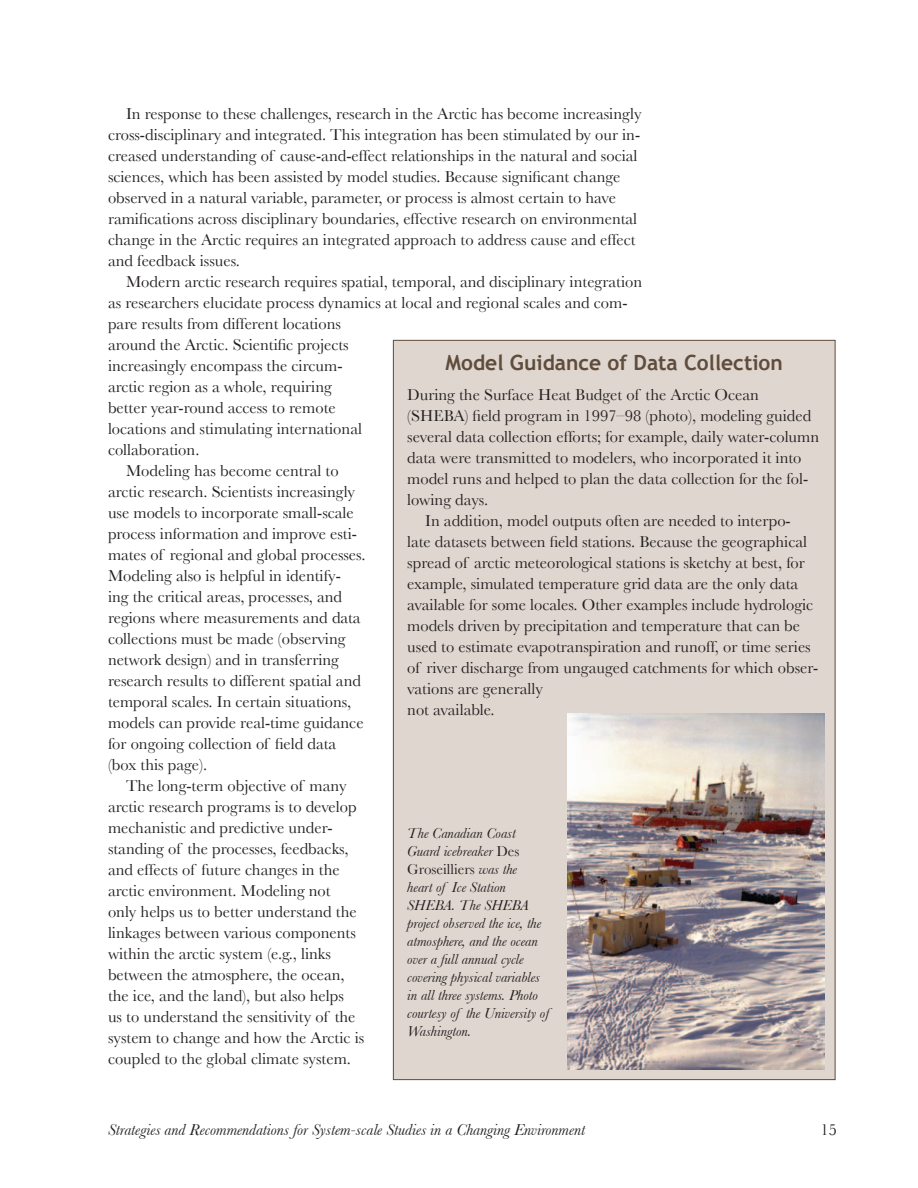
<style>
.page{position:relative;width:918px;height:1188px;background:#fff}
.page>*{position:absolute;margin:0;border:0;box-sizing:border-box;transform-origin:0 0}
.t1{font:700 21px "Trebuchet MS";color:#5f4c3b}
.t2{font:16.5px/21px "Baskerville";color:#231f20}
.t3{font:italic 16.5px "Baskerville";color:#231f20}
.t4{font:italic 15px/18px "Baskerville";color:#231f20}
.s1{font-style:normal}
</style>
<div class="page">
<div style="left:393px;top:340px;width:442px;height:740px;background:#dfd6cf"></div>
<img style="left:567px;top:713px;width:258px;height:357px">
<p class="t2" style="left:108px;top:103px;width:535px;text-indent:18px">In response to these challenges, research in the Arctic has become increasingly cross-disciplinary and integrated. This integration has been stimulated by our in&shy;creased understanding of cause-and-effect relationships in the natural and social sciences, which has been assisted by model studies. Because significant change observed in a natural variable, parameter, or process is almost certain to have ramifications across disciplinary boundaries, effective research on environmental change in the Arctic requires an integrated approach to address cause and effect and feedback issues.</p>
<p class="t2" style="left:126px;top:271px;width:518px">Modern arctic research requires spatial, temporal, and disciplinary integration</p>
<p class="t2" style="left:108px;top:292px;width:521px">as researchers elucidate process dynamics at local and regional scales and com-</p>
<p class="t2" style="left:108px;top:313px;width:234px">pare results from different locations</p>
<p class="t2" style="left:108px;top:334px;width:242px">around the Arctic. Scientific projects</p>
<p class="t2" style="left:108px;top:355px;width:236px">increasingly encompass the circum-</p>
<p class="t2" style="left:108px;top:376px;width:225px">arctic region as a whole, requiring</p>
<p class="t2" style="left:108px;top:397px;width:229px">better year-round access to remote</p>
<p class="t2" style="left:108px;top:418px;width:256px">locations and stimulating international</p>
<p class="t2" style="left:108px;top:439px;width:93px">collaboration.</p>
<p class="t2" style="left:126px;top:460px;width:214px">Modeling has become central to</p>
<p class="t2" style="left:108px;top:481px;width:249px">arctic research. Scientists increasingly</p>
<p class="t2" style="left:108px;top:502px;width:247px">use models to incorporate small-scale</p>
<p class="t2" style="left:108px;top:523px;width:250px">process information and improve esti-</p>
<p class="t2" style="left:108px;top:544px;width:259px">mates of regional and global processes.</p>
<p class="t2" style="left:108px;top:565px;width:234px">Modeling also is helpful in identify-</p>
<p class="t2" style="left:108px;top:586px;width:236px">ing the critical areas, processes, and</p>
<p class="t2" style="left:108px;top:607px;width:254px">regions where measurements and data</p>
<p class="t2" style="left:108px;top:628px;width:239px">collections must be made (observing</p>
<p class="t2" style="left:108px;top:649px;width:233px">network design) and in transferring</p>
<p class="t2" style="left:108px;top:670px;width:255px">research results to different spatial and</p>
<p class="t2" style="left:108px;top:691px;width:245px">temporal scales. In certain situations,</p>
<p class="t2" style="left:108px;top:712px;width:257px">models can provide real-time guidance</p>
<p class="t2" style="left:108px;top:733px;width:230px">for ongoing collection of field data</p>
<p class="t2" style="left:108px;top:754px;width:101px">(box this page).</p>
<p class="t2" style="left:126px;top:775px;width:222px">The long-term objective of many</p>
<p class="t2" style="left:108px;top:796px;width:250px">arctic research programs is to develop</p>
<p class="t2" style="left:108px;top:817px;width:226px">mechanistic and predictive under-</p>
<p class="t2" style="left:108px;top:838px;width:242px">standing of the processes, feedbacks,</p>
<p class="t2" style="left:108px;top:859px;width:233px">and effects of future changes in the</p>
<p class="t2" style="left:108px;top:880px;width:224px">arctic environment. Modeling not</p>
<p class="t2" style="left:108px;top:901px;width:250px">only helps us to better understand the</p>
<p class="t2" style="left:108px;top:922px;width:249px">linkages between various components</p>
<p class="t2" style="left:108px;top:943px;width:224px">within the arctic system (e.g., links</p>
<p class="t2" style="left:108px;top:964px;width:238px">between the atmosphere, the ocean,</p>
<p class="t2" style="left:108px;top:985px;width:237px">the ice, and the land), but also helps</p>
<p class="t2" style="left:108px;top:1006px;width:249px">us to understand the sensitivity of the</p>
<p class="t2" style="left:108px;top:1027px;width:258px">system to change and how the Arctic is</p>
<p class="t2" style="left:108px;top:1048px;width:245px">coupled to the global climate system.</p>
<p class="t1" style="left:446px;top:349px;width:339px">Model Guidance of Data Collection</p>
<p class="t2" style="left:407px;top:384px;width:353px">During the Surface Heat Budget of the Arctic Ocean</p>
<p class="t2" style="left:407px;top:405px;width:406px">(SHEBA) field program in 1997–98 (photo), modeling guided</p>
<p class="t2" style="left:407px;top:426px;width:414px">several data collection efforts; for example, daily water-column</p>
<p class="t2" style="left:407px;top:447px;width:396px">data were transmitted to modelers, who incorporated it into</p>
<p class="t2" style="left:407px;top:468px;width:403px">model runs and helped to plan the data collection for the fol-</p>
<p class="t2" style="left:407px;top:489px;width:83px">lowing days.</p>
<p class="t2" style="left:425px;top:510px;width:367px">In addition, model outputs often are needed to interpo-</p>
<p class="t2" style="left:407px;top:531px;width:401px">late datasets between field stations. Because the geographical</p>
<p class="t2" style="left:407px;top:552px;width:399px">spread of arctic meteorological stations is sketchy at best, for</p>
<p class="t2" style="left:407px;top:573px;width:393px">example, simulated temperature grid data are the only data</p>
<p class="t2" style="left:407px;top:594px;width:408px">available for some locales. Other examples include hydrologic</p>
<p class="t2" style="left:407px;top:615px;width:394px">models driven by precipitation and temperature that can be</p>
<p class="t2" style="left:407px;top:636px;width:405px">used to estimate evapotranspiration and runoff, or time series</p>
<p class="t2" style="left:407px;top:657px;width:413px">of river discharge from ungauged catchments for which obser-</p>
<p class="t2" style="left:407px;top:678px;width:137px">vations are generally</p>
<p class="t2" style="left:407px;top:699px;width:89px">not available.</p>
<p class="t4" style="left:407px;top:824px;width:143px">The Canadian Coast<br>Guard icebreaker <span class="s1">Des<br>Groseilliers</span> was the<br>heart of Ice Station<br>SHEBA. The SHEBA project observed the ice, the atmosphere, and the ocean over a full annual cycle covering physical variables in all three systems. Photo courtesy of the University of<br>Washington.</p>
<p class="t3" style="left:108px;top:1120px;width:479px">Strategies and Recommendations for System-scale Studies in a Changing Environment</p>
<p class="t2" style="left:820px;top:1119px;width:18px">15</p>
</div>
